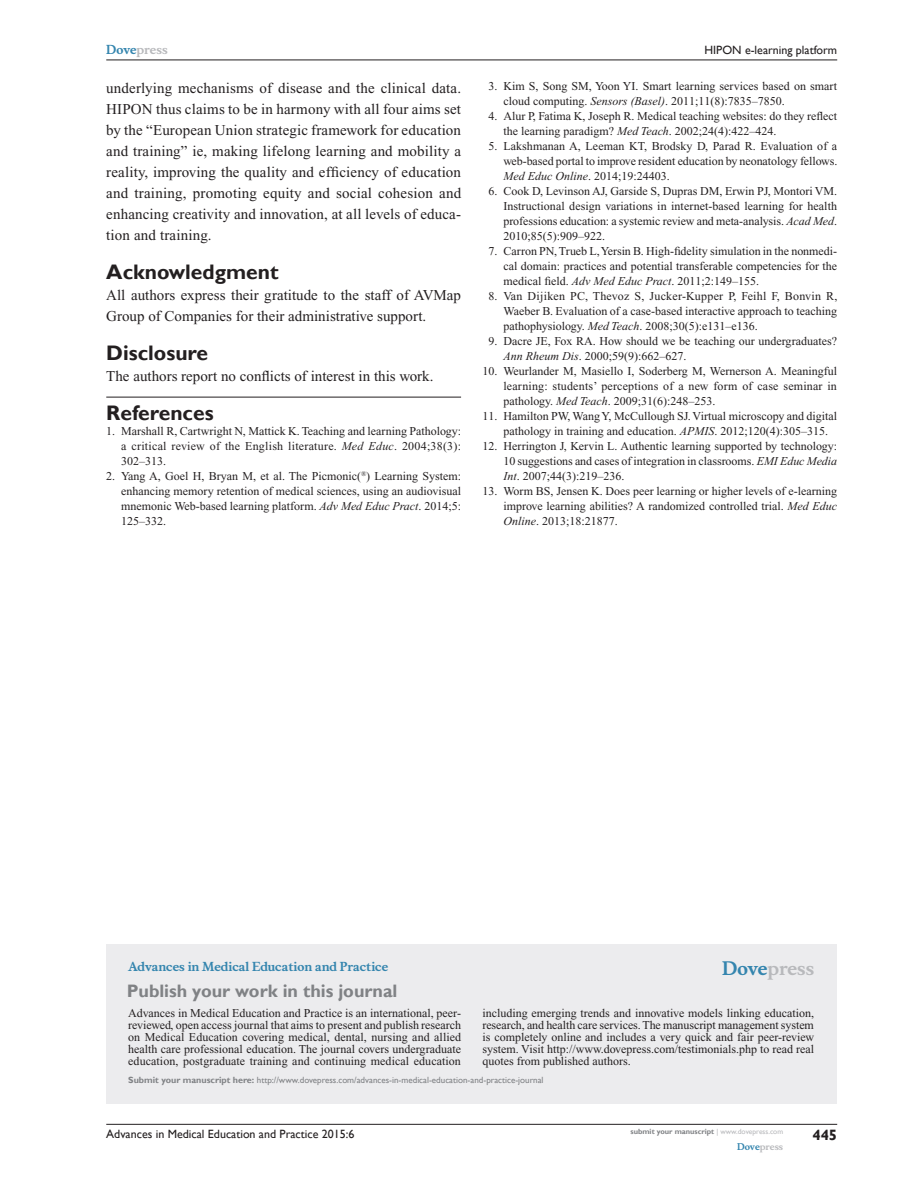
<style>
.page{position:relative;width:918px;height:1188px;background:#fff}
.page>*{position:absolute;margin:0;border:0;box-sizing:border-box;transform-origin:0 0}
.RefH{font:700 21px "Gill Sans";color:#231f20}
.PromBx-H1{font:700 18px "Gill Sans";color:#808285}
.PromBx-Brand{font:700 18px "Musee";color:#b8b9bc}
.TxF{font:15px/21px "Times New Roman";color:#231f20;text-align:justify}
.t1{font:700 15px "Gill Sans";color:#231f20}
.RefNL2{font:12px/15px "Times New Roman";color:#231f20;text-align:justify}
.PromBx-Tx{font:12px/12px "Times New Roman";color:#231f20;text-align:justify}
.RefNL1{font:12px/15px "Times New Roman";color:#231f20;text-align:justify}
.t2{font:12px "Gill Sans";color:#231f20}
.PromBx-JrnlName{font:700 12px "Musee";color:#3485ae}
.t3{font:700 12px "Musee";color:#b8b9bc}
.PromBx-SubmitMssWebA{font:9px "Gill Sans";color:#808285}
.t4{font:700 9px "Musee";color:#b8b9bc}
.t5{font:700 7.5px "Gill Sans";color:#808285}
.s1{color:#3485ae}
.s2{font-style:italic}
.s3{font-weight:700}
.s4{font-weight:400;color:#b8b9bc}
</style>
<div class="page">
<div style="left:106px;top:944px;width:731px;height:159px;background:#ececee"></div>
<hr style="left:106px;top:1124px;width:731px;height:1px;background:#231f20">
<hr style="left:106px;top:60px;width:731px;height:1px;background:#231f20">
<hr style="left:106px;top:397px;width:355px;height:1px;background:#231f20">
<p class="t3" style="left:106px;top:43px;width:63px"><span class="s1">Dove</span>press</p>
<p class="TxF" style="left:106px;top:77px;width:357px">underlying mechanisms of disease and the clinical data.<br>HIPON thus claims to be in harmony with all four aims set by the “European Union strategic framework for education and training” ie, making lifelong learning and mobility a reality, improving the quality and efficiency of education and training, promoting equity and social cohesion and enhancing creativity and innovation, at all levels of educa&shy;tion and training.</p>
<h1 class="RefH" style="left:106px;top:259px;width:174px">Acknowledgment</h1>
<p class="TxF" style="left:106px;top:285px;width:356px">All authors express their gratitude to the staff of AVMap<br>Group of Companies for their administrative support.</p>
<h1 class="RefH" style="left:106px;top:340px;width:103px">Disclosure</h1>
<p class="TxF" style="left:106px;top:366px;width:329px">The authors report no conflicts of interest in this work.</p>
<p class="RefH" style="left:106px;top:400px;width:109px">References</p>
<p class="RefNL1" style="left:121px;top:424px;width:341px;text-indent:-15px">1. Marshall R, Cartwright N, Mattick K. Teaching and learning Pathology: a critical review of the English literature. <span class="s2">Med Educ</span>. 2004;38(3):<br>302–313.</p>
<p class="RefNL1" style="left:121px;top:469px;width:341px;text-indent:-15px">2. Yang A, Goel H, Bryan M, et al. The Picmonic(<sup>®</sup>) Learning System: enhancing memory retention of medical sciences, using an audiovisual mnemonic Web-based learning platform. <span class="s2">Adv Med Educ Pract</span>. 2014;5:<br>125–332.</p>
<p class="t2" style="left:705px;top:43px;width:134px">HIPON e-learning platform</p>
<p class="RefNL2" style="left:503px;top:79px;width:335px;text-indent:-15px">3. Kim S, Song SM, Yoon YI. Smart learning services based on smart cloud computing. <span class="s2">Sensors (Basel)</span>. 2011;11(8):7835–7850.</p>
<p class="RefNL2" style="left:503px;top:109px;width:335px;text-indent:-15px">4. Alur P, Fatima K, Joseph R. Medical teaching websites: do they reflect the learning paradigm? <span class="s2">Med Teach</span>. 2002;24(4):422–424.</p>
<p class="RefNL2" style="left:503px;top:139px;width:335px;text-indent:-15px">5. Lakshmanan A, Leeman KT, Brodsky D, Parad R. Evaluation of a web-based portal to improve resident education by neonatology fellows.<br><span class="s2">Med Educ Online</span>. 2014;19:24403.</p>
<p class="RefNL2" style="left:503px;top:184px;width:335px;text-indent:-15px">6. Cook D, Levinson AJ, Garside S, Dupras DM, Erwin PJ, Montori VM.<br>Instructional design variations in internet-based learning for health professions education: a systemic review and meta-analysis. <span class="s2">Acad Med</span>.<br>2010;85(5):909–922.</p>
<p class="RefNL2" style="left:503px;top:244px;width:335px;text-indent:-15px">7. Carron PN, Trueb L, Yersin B. High-fidelity simulation in the nonmedi&shy;cal domain: practices and potential transferable competencies for the medical field. <span class="s2">Adv Med Educ Pract</span>. 2011;2:149–155.</p>
<p class="RefNL2" style="left:503px;top:289px;width:336px;text-indent:-15px">8. Van Dijiken PC, Thevoz S, Jucker-Kupper P, Feihl F, Bonvin R, Waeber B. Evaluation of a case-based interactive approach to teaching pathophysiology. <span class="s2">Med Teach</span>. 2008;30(5):e131–e136.</p>
<p class="RefNL2" style="left:503px;top:334px;width:335px;text-indent:-15px">9. Dacre JE, Fox RA. How should we be teaching our undergraduates?<br><span class="s2">Ann Rheum Dis</span>. 2000;59(9):662–627.</p>
<p class="RefNL2" style="left:503px;top:364px;width:335px;text-indent:-21px">10. Weurlander M, Masiello I, Soderberg M, Wernerson A. Meaningful learning: students’ perceptions of a new form of case seminar in pathology. <span class="s2">Med Teach</span>. 2009;31(6):248–253.</p>
<p class="RefNL2" style="left:503px;top:409px;width:335px;text-indent:-21px">11. Hamilton PW, Wang Y, McCullough SJ. Virtual microscopy and digital pathology in training and education. <span class="s2">APMIS</span>. 2012;120(4):305–315.</p>
<p class="RefNL2" style="left:503px;top:439px;width:335px;text-indent:-21px">12. Herrington J, Kervin L. Authentic learning supported by technology:<br>10 suggestions and cases of integration in classrooms. <span class="s2">EMI Educ Media Int</span>. 2007;44(3):219–236.</p>
<p class="RefNL2" style="left:503px;top:484px;width:335px;text-indent:-21px">13. Worm BS, Jensen K. Does peer learning or higher levels of e-learning improve learning abilities? A randomized controlled trial. <span class="s2">Med Educ Online</span>. 2013;18:21877.</p>
<p class="PromBx-JrnlName" style="left:128px;top:959px;width:262px">Advances in Medical Education and Practice</p>
<p class="PromBx-H1" style="left:127px;top:980px;width:272px">Publish your work in this journal</p>
<p class="PromBx-Brand" style="left:722px;top:958px;width:94px"><span class="s1">Dove</span>press</p>
<p class="PromBx-Tx" style="left:128px;top:1007px;width:334px">Advances in Medical Education and Practice is an international, peer&shy;reviewed, open access journal that aims to present and publish research on Medical Education covering medical, dental, nursing and allied health care professional education. The journal covers undergraduate education, postgraduate training and continuing medical education</p>
<p class="PromBx-Tx" style="left:482px;top:1007px;width:333px">including emerging trends and innovative models linking education, research, and health care services. The manuscript management system is completely online and includes a very quick and fair peer-review system. Visit http://www.dovepress.com/testimonials.php to read real quotes from published authors.</p>
<p class="PromBx-SubmitMssWebA" style="left:128px;top:1075px;width:417px"><span class="s3">Submit your manuscript here:</span> http://www.dovepress.com/advances-in-medical-education-and-practice-journal</p>
<p class="t2" style="left:106px;top:1127px;width:250px">Advances in Medical Education and Practice 2015:6</p>
<p class="t5" style="left:631px;top:1127px;width:154px">submit your manuscript <span class="s4">| www.dovepress.com</span></p>
<p class="t4" style="left:737px;top:1141px;width:48px"><span class="s1">Dove</span>press</p>
<p class="t1" style="left:812px;top:1126px;width:26px">445</p>
</div>
